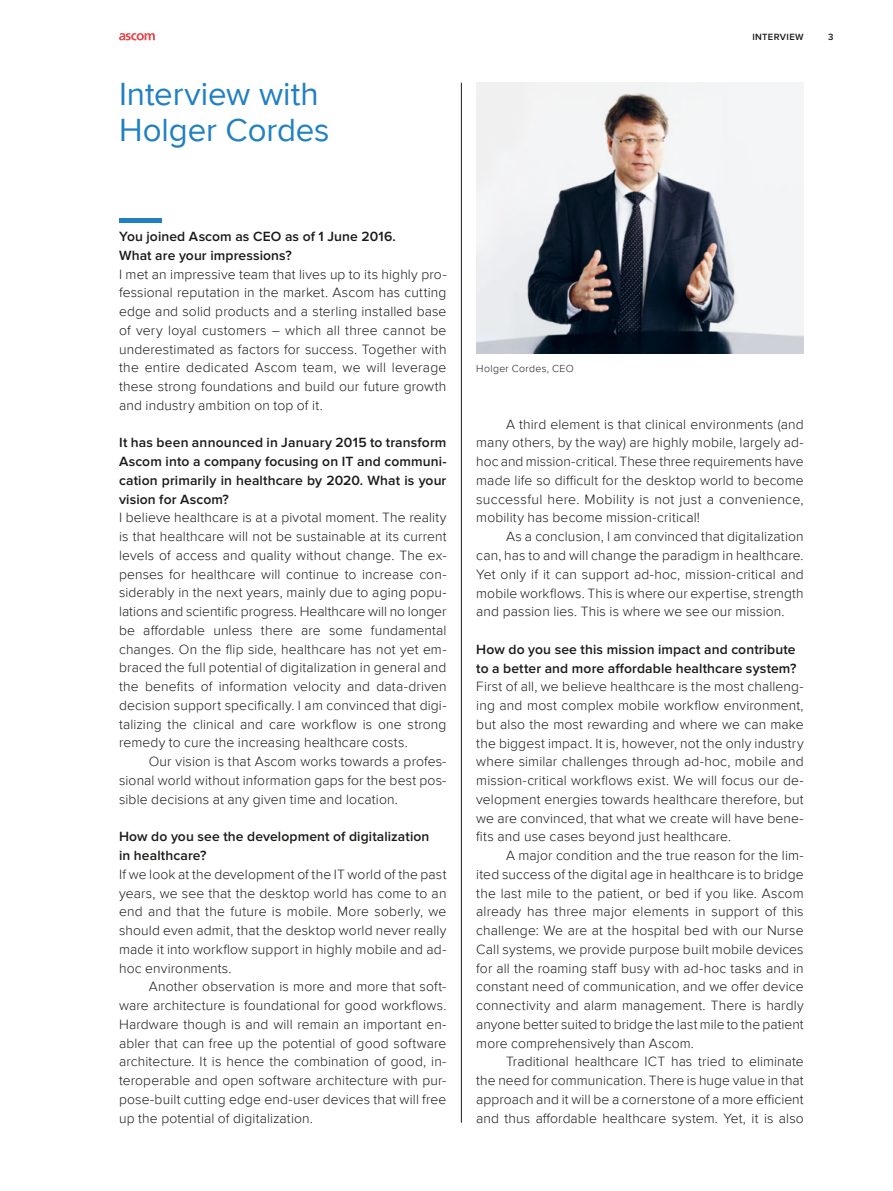
<style>
.page{position:relative;width:893px;height:1191px;background:#fff}
.page>*{position:absolute;margin:0;border:0;box-sizing:border-box;transform-origin:0 0}
.t1{font:33px/36px "Proxima Nova";letter-spacing:-.005em;color:#2080c3}
.t2{font:300 13.8px/18.8px "Proxima Nova";letter-spacing:.01em;color:#1a1a18;text-align:justify}
.t3{font:600 13.8px/18.8px "Proxima Nova";letter-spacing:.01em;color:#1a1a18}
.t4{font:300 10.5px "Proxima Nova";letter-spacing:.03em;color:#1a1a18}
.t5{font:600 9.3px "Proxima Nova";letter-spacing:.04em;color:#1a1a18}
</style>
<div class="page">
<hr style="left:119px;top:218px;width:43px;height:4px;background:#2080c3">
<hr style="left:461px;top:83px;width:1px;height:1039px;background:#1a1a18">
<img style="left:476px;top:83px;width:328px;height:271px">
<svg style="left:119px;top:33px;width:36px;height:7px"></svg>
<h1 class="t1" style="left:119px;top:77px;width:212px">Interview with<br>Holger Cordes</h1>
<p class="t5" style="left:752px;top:32px;width:53px">INTERVIEW</p>
<p class="t5" style="left:828px;top:32px;width:7px">3</p>
<p class="t3" style="left:119px;top:228px;width:278px">You joined Ascom as CEO as of 1 June 2016.<br>What are your impressions?</p>
<p class="t2" style="left:119px;top:265px;width:329px">I met an impressive team that lives up to its highly pro&shy;fessional reputation in the market. Ascom has cutting edge and solid products and a sterling installed base of very loyal customers – which all three cannot be underestimated as factors for success. Together with the entire dedicated Ascom team, we will leverage these strong foundations and build our future growth and industry ambition on top of it.</p>
<p class="t3" style="left:119px;top:434px;width:329px;text-align:justify">It has been announced in January 2015 to transform Ascom into a company focusing on IT and communi&shy;cation primarily in healthcare by 2020. What is your vision for Ascom?</p>
<p class="t2" style="left:119px;top:508px;width:329px">I believe healthcare is at a pivotal moment. The reality is that healthcare will not be sustainable at its current levels of access and quality without change. The ex&shy;penses for healthcare will continue to increase con&shy;siderably in the next years, mainly due to aging popu&shy;lations and scientific progress. Healthcare will no longer be affordable unless there are some fundamental changes. On the flip side, healthcare has not yet em&shy;braced the full potential of digitalization in general and the benefits of information velocity and data-driven decision support specifically. I am convinced that digi&shy;talizing the clinical and care workflow is one strong remedy to cure the increasing healthcare costs.</p>
<p class="t2" style="left:119px;top:752px;width:329px;text-indent:30px">Our vision is that Ascom works towards a profes&shy;sional world without information gaps for the best pos&shy;sible decisions at any given time and location.</p>
<p class="t3" style="left:119px;top:828px;width:312px">How do you see the development of digitalization in healthcare?</p>
<p class="t2" style="left:119px;top:865px;width:329px">If we look at the development of the IT world of the past years, we see that the desktop world has come to an end and that the future is mobile. More soberly, we should even admit, that the desktop world never really made it into workflow support in highly mobile and ad&shy;hoc environments.</p>
<p class="t2" style="left:119px;top:977px;width:329px;text-indent:30px">Another observation is more and more that soft&shy;ware architecture is foundational for good workflows.<br>Hardware though is and will remain an important en&shy;abler that can free up the potential of good software architecture. It is hence the combination of good, in&shy;teroperable and open software architecture with pur&shy;pose-built cutting edge end-user devices that will free up the potential of digitalization.</p>
<p class="t4" style="left:476px;top:363px;width:99px">Holger Cordes, CEO</p>
<p class="t2" style="left:476px;top:415px;width:329px;text-indent:30px">A third element is that clinical environments (and many others, by the way) are highly mobile, largely ad&shy;hoc and mission-critical. These three requirements have made life so difficult for the desktop world to become successful here. Mobility is not just a convenience, mobility has become mission-critical!</p>
<p class="t2" style="left:476px;top:527px;width:329px;text-indent:30px">As a conclusion, I am convinced that digitalization can, has to and will change the paradigm in healthcare.<br>Yet only if it can support ad-hoc, mission-critical and mobile workflows. This is where our expertise, strength and passion lies. This is where we see our mission.</p>
<p class="t3" style="left:476px;top:640px;width:322px">How do you see this mission impact and contribute to a better and more affordable healthcare system?</p>
<p class="t2" style="left:476px;top:677px;width:329px">First of all, we believe healthcare is the most challeng&shy;ing and most complex mobile workflow environment, but also the most rewarding and where we can make the biggest impact. It is, however, not the only industry where similar challenges through ad-hoc, mobile and mission-critical workflows exist. We will focus our de&shy;velopment energies towards healthcare therefore, but we are convinced, that what we create will have bene&shy;fits and use cases beyond just healthcare.</p>
<p class="t2" style="left:476px;top:846px;width:329px;text-indent:30px">A major condition and the true reason for the lim&shy;ited success of the digital age in healthcare is to bridge the last mile to the patient, or bed if you like. Ascom already has three major elements in support of this challenge: We are at the hospital bed with our Nurse Call systems, we provide purpose built mobile devices for all the roaming staff busy with ad-hoc tasks and in constant need of communication, and we offer device connectivity and alarm management. There is hardly anyone better suited to bridge the last mile to the patient more comprehensively than Ascom.</p>
<p class="t2" style="left:476px;top:1052px;width:329px;text-indent:30px">Traditional healthcare ICT has tried to eliminate the need for communication. There is huge value in that approach and it will be a cornerstone of a more efficient and thus affordable healthcare system. Yet, it is also</p>
</div>
